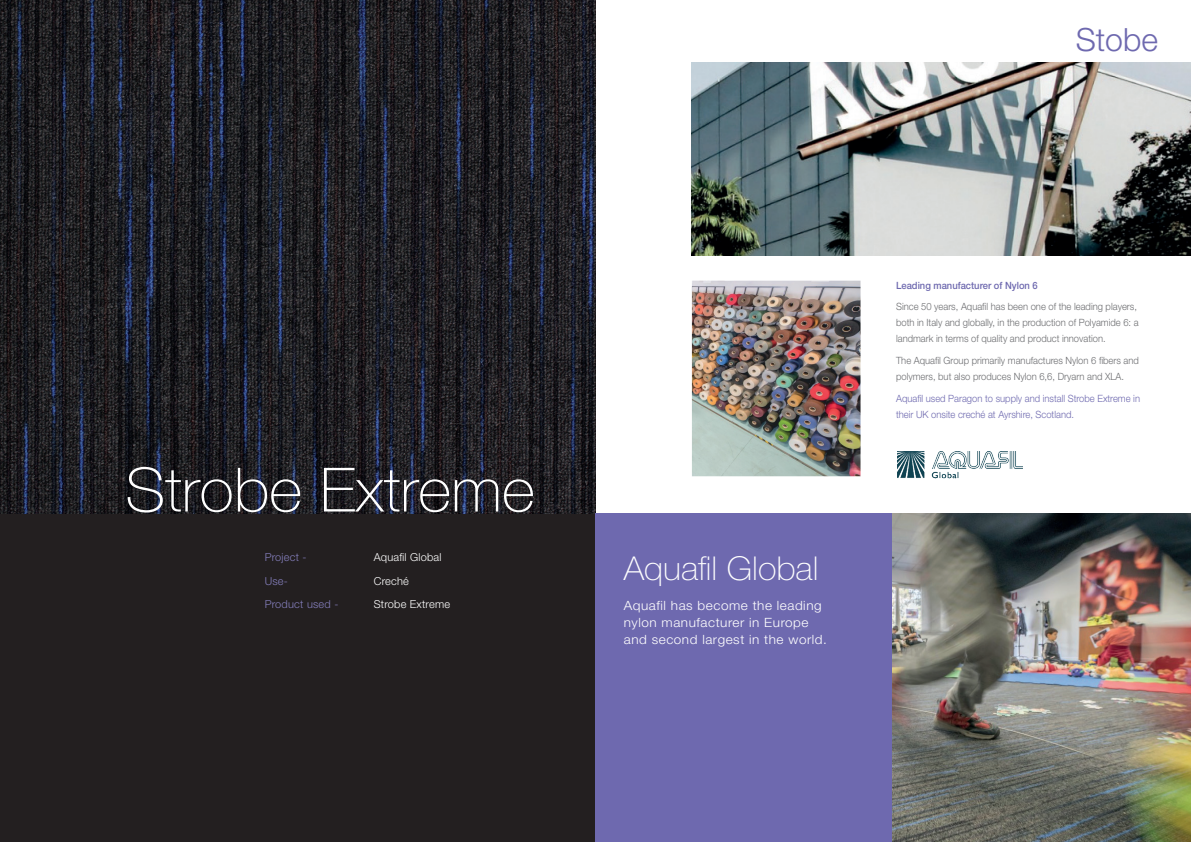
<style>
.page{position:relative;width:1191px;height:842px;background:#fff}
.page>*{position:absolute;margin:0;border:0;box-sizing:border-box;transform-origin:0 0}
.t1{font:100 61.1px "Helvetica Neue";color:#fff;scale:1.04 1}
.t2{font:100 32.9px "Helvetica Neue";color:#fff;scale:1.04 1}
.t3{font:300 32px "Helvetica Neue LT Std";color:#6e69af}
.t4{font:300 12.8px/17px "Helvetica Neue";letter-spacing:.04em;color:#fff;scale:1.06 1}
.t5{font:300 11px "Helvetica Neue";letter-spacing:.02em;color:#fff}
.t6{font:300 11px "Helvetica Neue";letter-spacing:.02em;color:#847ebb}
.t7{font:300 10px/16px "Helvetica Neue";color:#6c6d70;scale:.94 1}
.t8{font:300 10px/16px "Helvetica Neue";color:#6e69af;scale:.94 1}
.t9{font:500 10px "Helvetica Neue";color:#6e69af;scale:.94 1}
</style>
<div class="page">
<div style="left:0;top:513px;width:595px;height:329px;background:#231f20"></div>
<img style="left:0;top:0;width:595px;height:513px">
<img style="left:692px;top:62px;width:499px;height:194px">
<img style="left:692px;top:281px;width:168px;height:195px">
<div style="left:595px;top:513px;width:297px;height:329px;background:#6e69af"></div>
<img style="left:892px;top:513px;width:299px;height:329px">
<img style="left:897px;top:451px;width:125px;height:28px">
<h3 class="t3" style="left:1075px;top:20px;width:84px">Stobe</h3>
<h1 class="t1" style="left:125px;top:456px;width:395px">Strobe Extreme</h1>
<p class="t6" style="left:265px;top:551px;width:43px">Project -</p>
<p class="t5" style="left:374px;top:551px;width:69px">Aquafil Global</p>
<p class="t6" style="left:265px;top:574px;width:25px">Use-</p>
<p class="t5" style="left:374px;top:574px;width:37px">Creché</p>
<p class="t6" style="left:265px;top:598px;width:75px">Product used -</p>
<p class="t5" style="left:374px;top:598px;width:78px">Strobe Extreme</p>
<p class="t4" style="left:624px;top:597px;width:193px">Aquafil has become the leading nylon manufacturer in Europe and second largest in the world.</p>
<h2 class="t2" style="left:624px;top:550px;width:189px">Aquafil Global</h2>
<p class="t9" style="left:896px;top:279px;width:152px">Leading manufacturer of Nylon 6</p>
<p class="t7" style="left:896px;top:298px;width:260px">Since 50 years, Aquafil has been one of the leading players, both in Italy and globally, in the production of Polyamide 6: a landmark in terms of quality and product innovation.</p>
<p class="t7" style="left:896px;top:352px;width:260px">The Aquafil Group primarily manufactures Nylon 6 fibers and polymers, but also produces Nylon 6,6, Dryarn and XLA.</p>
<p class="t8" style="left:896px;top:390px;width:261px">Aquafil used Paragon to supply and install Strobe Extreme in their UK onsite creché at Ayrshire, Scotland.</p>
</div>
